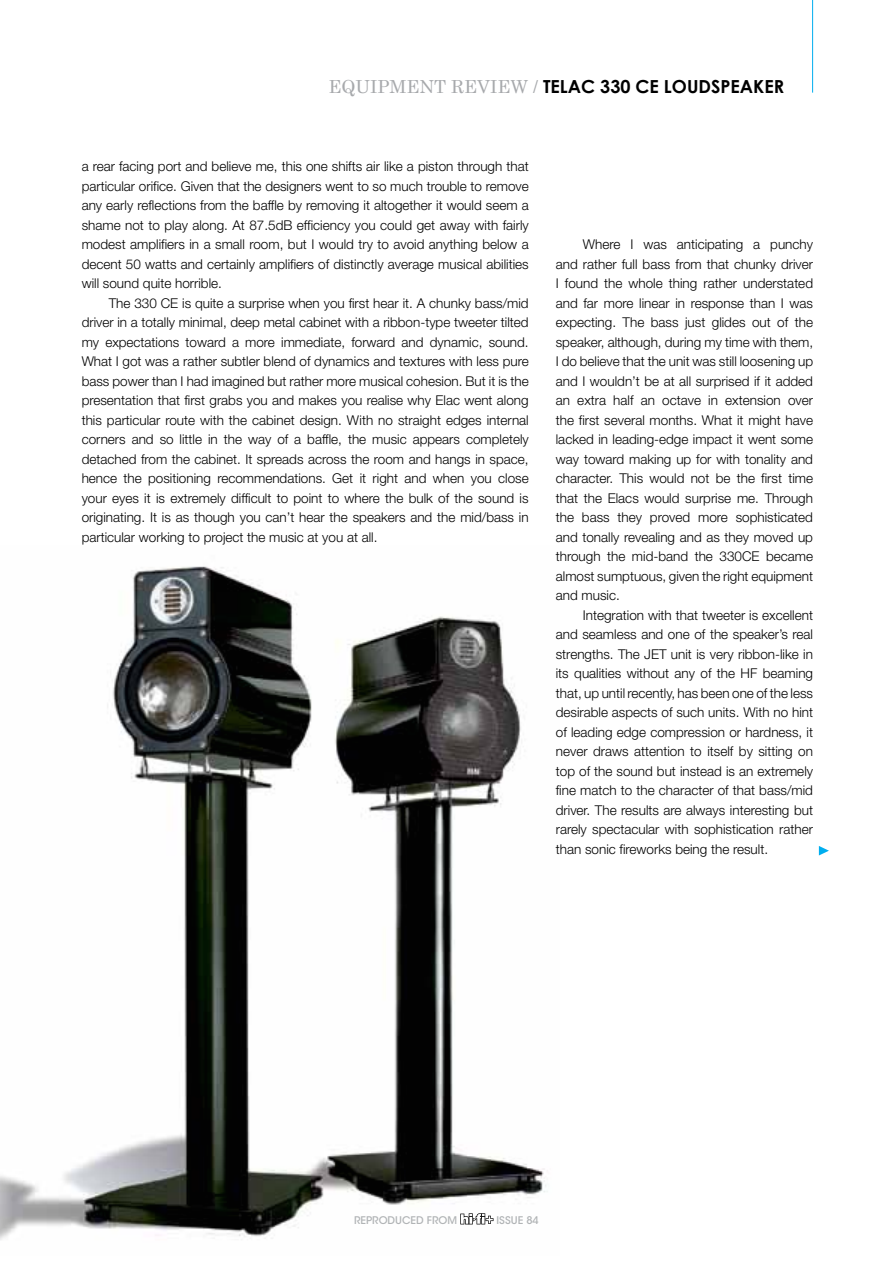
<style>
.page{position:relative;width:893px;height:1263px;background:#fff}
.page>*{position:absolute;margin:0;border:0;box-sizing:border-box;transform-origin:0 0}
.t1{font:700 18px "Century Gothic";color:#000}
.t2{font:300 13.5px/19.5px "Helvetica Neue LT Std";color:#000;text-align:justify}
.t3{font:500 10.5px "ITC Avant Garde Std";color:#b1b4b6}
.s1{font-family:"Century Schoolbook";font-weight:400;color:#a7a9ac}
</style>
<div class="page">
<img style="left:0;top:566px;width:548px;height:674px">
<hr style="left:812px;top:0;width:1px;height:93px;background:#00aeef">
<svg style="left:460px;top:1213px;width:33px;height:11px"></svg>
<svg style="left:819px;top:846px;width:10px;height:9px"></svg>
<h1 class="t1" style="left:328px;top:75px;width:457px"><span class="s1">EQUIPMENT REVIEW /</span> TELAC 330 CE LOUDSPEAKER</h1>
<p class="t2" style="left:82px;top:156px;width:449px">a rear facing port and believe me, this one shifts air like a piston through that particular orifice. Given that the designers went to so much trouble to remove any early reflections from the baffle by removing it altogether it would seem a shame not to play along. At 87.5dB efficiency you could get away with fairly modest amplifiers in a small room, but I would try to avoid anything below a decent 50 watts and certainly amplifiers of distinctly average musical abilities will sound quite horrible.</p>
<p class="t2" style="left:82px;top:293px;width:449px;text-indent:27px">The 330 CE is quite a surprise when you first hear it. A chunky bass/mid driver in a totally minimal, deep metal cabinet with a ribbon-type tweeter tilted my expectations toward a more immediate, forward and dynamic, sound.<br>What I got was a rather subtler blend of dynamics and textures with less pure bass power than I had imagined but rather more musical cohesion. But it is the presentation that first grabs you and makes you realise why Elac went along this particular route with the cabinet design. With no straight edges internal corners and so little in the way of a baffle, the music appears completely detached from the cabinet. It spreads across the room and hangs in space, hence the positioning recommendations. Get it right and when you close your eyes it is extremely difficult to point to where the bulk of the sound is originating. It is as though you can’t hear the speakers and the mid/bass in particular working to project the music at you at all.</p>
<p class="t2" style="left:556px;top:234px;width:259px;text-indent:27px">Where I was anticipating a punchy and rather full bass from that chunky driver I found the whole thing rather understated and far more linear in response than I was expecting. The bass just glides out of the speaker, although, during my time with them, I do believe that the unit was still loosening up and I wouldn’t be at all surprised if it added an extra half an octave in extension over the first several months. What it might have lacked in leading-edge impact it went some way toward making up for with tonality and character. This would not be the first time that the Elacs would surprise me. Through the bass they proved more sophisticated and tonally revealing and as they moved up through the mid-band the 330CE became almost sumptuous, given the right equipment and music.</p>
<p class="t2" style="left:556px;top:605px;width:259px;text-indent:27px">Integration with that tweeter is excellent and seamless and one of the speaker’s real strengths. The JET unit is very ribbon-like in its qualities without any of the HF beaming that, up until recently, has been one of the less desirable aspects of such units. With no hint of leading edge compression or hardness, it never draws attention to itself by sitting on top of the sound but instead is an extremely fine match to the character of that bass/mid driver. The results are always interesting but rarely spectacular with sophistication rather than sonic fireworks being the result.</p>
<p class="t3" style="left:354px;top:1214px;width:104px">REPRODUCED FROM</p>
<p class="t3" style="left:496px;top:1214px;width:44px">ISSUE 84</p>
</div>
